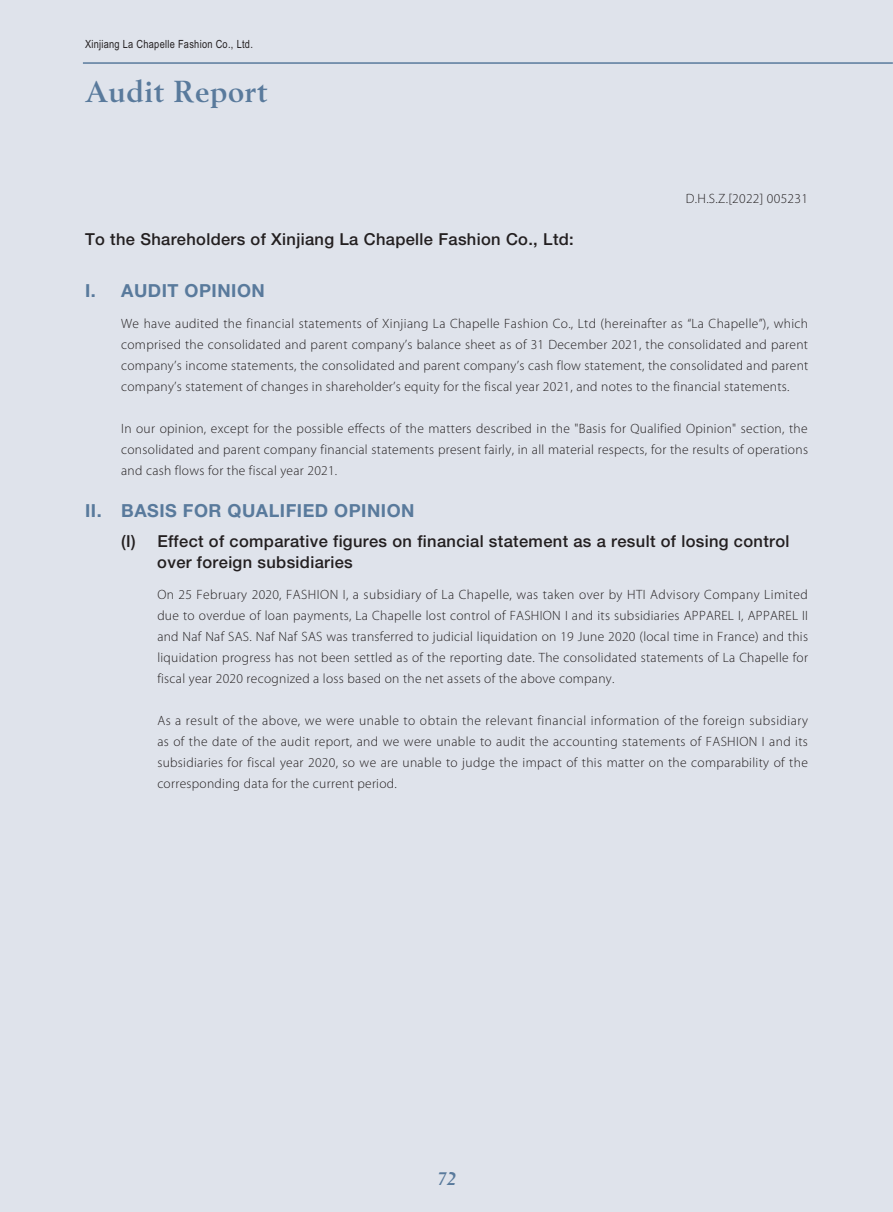
<style>
.page{position:relative;width:893px;height:1212px;background:#dfe3eb}
.page>*{position:absolute;margin:0;border:0;box-sizing:border-box;transform-origin:0 0}
.t1{font:700 30px "Berling LT Std";letter-spacing:.025em;color:#597a9c}
.t2{font:700 18px "Helvetica Neue LT Std";letter-spacing:.03em;color:#597a9c}
.t3{font:italic 700 18px "Berling LT Std";color:#597a9c}
.t4{font:500 16.5px/21px "Helvetica Neue LT Std";letter-spacing:.02em;color:#231f20}
.t5{font:300 13.5px/21px "Myriad Pro";letter-spacing:.02em;color:#231f20;text-align:justify}
.t6{font:11.25px "Arial Narrow MT Std";letter-spacing:.025em;color:#231f20}
</style>
<div class="page">
<hr style="left:83px;top:62px;width:810px;height:2px;background:#597a9c">
<p class="t6" style="left:85px;top:37px;width:169px">Xinjiang La Chapelle Fashion Co., Ltd.</p>
<h1 class="t1" style="left:86px;top:74px;width:183px">Audit Report</h1>
<p class="t5" style="left:686px;top:188px;width:124px">D.H.S.Z.[2022] 005231</p>
<p class="t4" style="left:85px;top:229px;width:490px">To the Shareholders of Xinjiang La Chapelle Fashion Co., Ltd:</p>
<h2 class="t2" style="left:85px;top:279px;width:181px">I. AUDIT OPINION</h2>
<p class="t5" style="left:121px;top:312px;width:689px">We have audited the financial statements of Xinjiang La Chapelle Fashion Co., Ltd (hereinafter as “La Chapelle”), which comprised the consolidated and parent company’s balance sheet as of 31 December 2021, the consolidated and parent company’s income statements, the consolidated and parent company’s cash flow statement, the consolidated and parent company’s statement of changes in shareholder’s equity for the fiscal year 2021, and notes to the financial statements.</p>
<p class="t5" style="left:121px;top:418px;width:688px">In our opinion, except for the possible effects of the matters described in the "Basis for Qualified Opinion" section, the consolidated and parent company financial statements present fairly, in all material respects, for the results of operations and cash flows for the fiscal year 2021.</p>
<h2 class="t2" style="left:85px;top:499px;width:331px">II. BASIS FOR QUALIFIED OPINION</h2>
<p class="t4" style="left:157px;top:531px;width:634px;text-indent:-36px">(I) Effect of comparative figures on financial statement as a result of losing control over foreign subsidiaries</p>
<p class="t5" style="left:157px;top:584px;width:652px">On 25 February 2020, FASHION I, a subsidiary of La Chapelle, was taken over by HTI Advisory Company Limited due to overdue of loan payments, La Chapelle lost control of FASHION I and its subsidiaries APPAREL I, APPAREL II and Naf Naf SAS. Naf Naf SAS was transferred to judicial liquidation on 19 June 2020 (local time in France) and this liquidation progress has not been settled as of the reporting date. The consolidated statements of La Chapelle for fiscal year 2020 recognized a loss based on the net assets of the above company.</p>
<p class="t5" style="left:157px;top:710px;width:652px">As a result of the above, we were unable to obtain the relevant financial information of the foreign subsidiary as of the date of the audit report, and we were unable to audit the accounting statements of FASHION I and its subsidiaries for fiscal year 2020, so we are unable to judge the impact of this matter on the comparability of the corresponding data for the current period.</p>
<h2 class="t3" style="left:436px;top:1168px;width:22px">72</h2>
</div>
